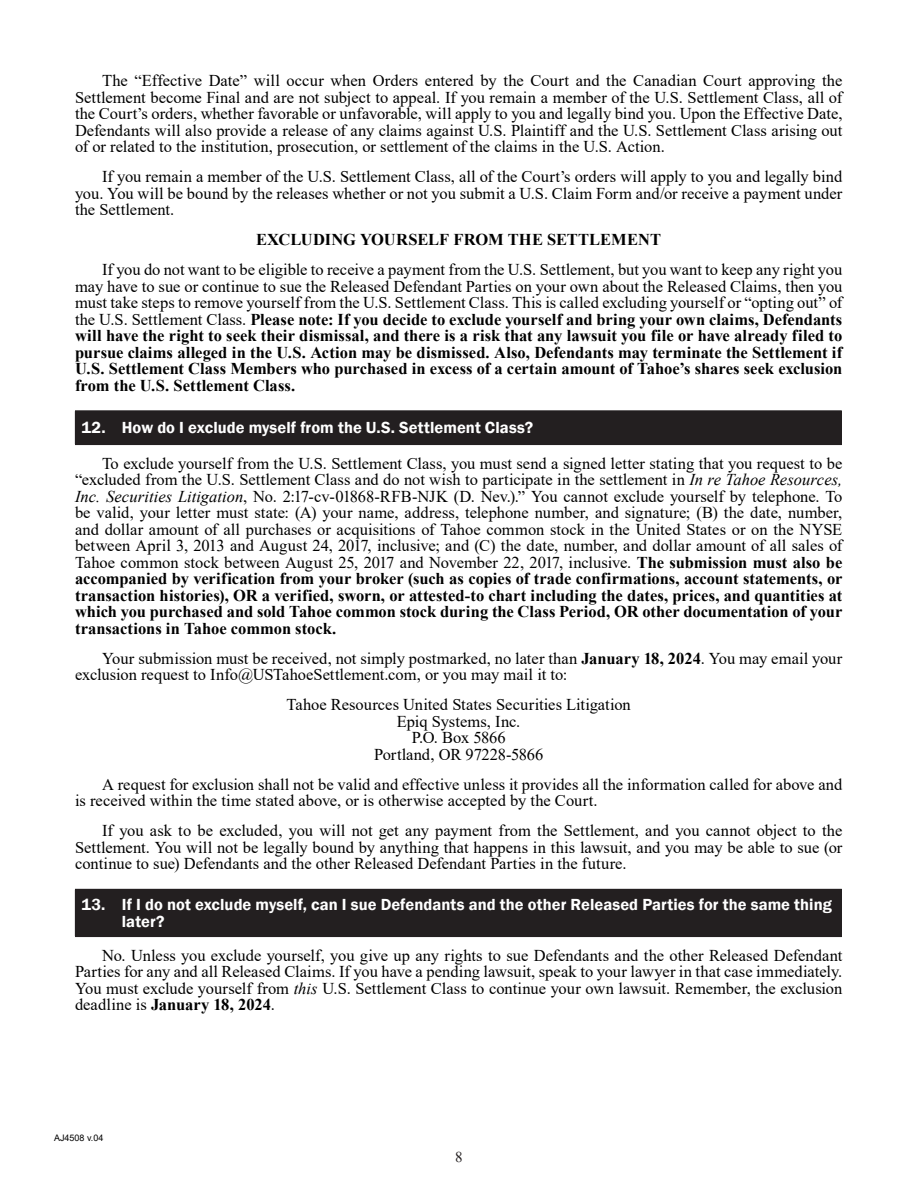
<style>
.page{position:relative;width:918px;height:1188px;background:#fff}
.page>*{position:absolute;margin:0;border:0;box-sizing:border-box;transform-origin:0 0}
.Body_Copy{font:16.5px/16.5px "Times New Roman";color:#000;text-align:justify}
.Body_Copy-2{font:700 16.5px/16.5px "Times New Roman";color:#000;text-align:justify}
.t1{font:600 16.5px/16.5px "Franklin Gothic";letter-spacing:.005em;color:#fff}
.t2{font:15px "Times New Roman";color:#231f20}
.t3{font:9px "Arial";color:#000}
.s1{font-weight:400}
.s2{font-style:italic}
.s3{font-weight:700}
</style>
<div class="page">
<div style="left:75px;top:411px;width:766px;height:34px;background:#231f20"></div>
<hr style="left:75px;top:410px;width:767px;height:1px;background:#231f20">
<hr style="left:841px;top:411px;width:1px;height:33px;background:#231f20">
<hr style="left:75px;top:444px;width:767px;height:1px;background:#231f20">
<div style="left:75px;top:889px;width:766px;height:48px;background:#231f20"></div>
<hr style="left:75px;top:889px;width:767px;height:1px;background:#231f20">
<hr style="left:841px;top:890px;width:1px;height:46px;background:#231f20">
<hr style="left:75px;top:936px;width:767px;height:1px;background:#231f20">
<p class="Body_Copy" style="left:75px;top:72px;width:769px;text-indent:27px">The “Effective Date” will occur when Orders entered by the Court and the Canadian Court approving the Settlement become Final and are not subject to appeal. If you remain a member of the U.S. Settlement Class, all of the Court’s orders, whether favorable or unfavorable, will apply to you and legally bind you. Upon the Effective Date, Defendants will also provide a release of any claims against U.S. Plaintiff and the U.S. Settlement Class arising out of or related to the institution, prosecution, or settlement of the claims in the U.S. Action.</p>
<p class="Body_Copy" style="left:75px;top:168px;width:769px;text-indent:27px">If you remain a member of the U.S. Settlement Class, all of the Court’s orders will apply to you and legally bind you. You will be bound by the releases whether or not you submit a U.S. Claim Form and/or receive a payment under the Settlement.</p>
<p class="Body_Copy-2" style="left:256px;top:231px;width:407px">EXCLUDING YOURSELF FROM THE SETTLEMENT</p>
<p class="Body_Copy-2" style="left:75px;top:261px;width:769px;text-indent:27px"><span class="s1">If you do not want to be eligible to receive a payment from the U.S. Settlement, but you want to keep any right you may have to sue or continue to sue the Released Defendant Parties on your own about the Released Claims, then you must take steps to remove yourself from the U.S. Settlement Class. This is called excluding yourself or “opting out” of the U.S. Settlement Class.</span> Please note: If you decide to exclude yourself and bring your own claims, Defendants will have the right to seek their dismissal, and there is a risk that any lawsuit you file or have already filed to pursue claims alleged in the U.S. Action may be dismissed. Also, Defendants may terminate the Settlement if U.S. Settlement Class Members who purchased in excess of a certain amount of Tahoe’s shares seek exclusion from the U.S. Settlement Class.</p>
<p class="t1" style="left:81px;top:420px;width:453px">12. How do I exclude myself from the U.S. Settlement Class?</p>
<p class="Body_Copy" style="left:75px;top:455px;width:769px;text-indent:27px">To exclude yourself from the U.S. Settlement Class, you must send a signed letter stating that you request to be “excluded from the U.S. Settlement Class and do not wish to participate in the settlement in <span class="s2">In re Tahoe Resources, Inc. Securities Litigation</span>, No. 2:17-cv-01868-RFB-NJK (D. Nev.).” You cannot exclude yourself by telephone. To be valid, your letter must state: (A) your name, address, telephone number, and signature; (B) the date, number, and dollar amount of all purchases or acquisitions of Tahoe common stock in the United States or on the NYSE between April 3, 2013 and August 24, 2017, inclusive; and (C) the date, number, and dollar amount of all sales of Tahoe common stock between August 25, 2017 and November 22, 2017, inclusive. <span class="s3">The submission must also be accompanied by verification from your broker (such as copies of trade confirmations, account statements, or transaction histories), OR a verified, sworn, or attested-to chart including the dates, prices, and quantities at which you purchased and sold Tahoe common stock during the Class Period, OR other documentation of your transactions in Tahoe common stock.</span></p>
<p class="Body_Copy" style="left:75px;top:650px;width:769px;text-indent:27px">Your submission must be received, not simply postmarked, no later than <span class="s3">January 18, 2024</span>. You may email your exclusion request to Info@USTahoeSettlement.com, or you may mail it to:</p>
<p class="Body_Copy" style="left:287px;top:696px;width:346px">Tahoe Resources United States Securities Litigation</p>
<p class="Body_Copy" style="left:397px;top:713px;width:125px">Epiq Systems, Inc.</p>
<p class="Body_Copy" style="left:412px;top:729px;width:95px">P.O. Box 5866</p>
<p class="Body_Copy" style="left:374px;top:746px;width:171px">Portland, OR 97228-5866</p>
<p class="Body_Copy" style="left:75px;top:776px;width:769px;text-indent:27px">A request for exclusion shall not be valid and effective unless it provides all the information called for above and is received within the time stated above, or is otherwise accepted by the Court.</p>
<p class="Body_Copy" style="left:75px;top:822px;width:769px;text-indent:27px">If you ask to be excluded, you will not get any payment from the Settlement, and you cannot object to the Settlement. You will not be legally bound by anything that happens in this lawsuit, and you may be able to sue (or continue to sue) Defendants and the other Released Defendant Parties in the future.</p>
<p class="t1" style="left:122px;top:897px;width:712px;text-indent:-40px">13. If I do not exclude myself, can I sue Defendants and the other Released Parties for the same thing later?</p>
<p class="Body_Copy" style="left:75px;top:947px;width:769px;text-indent:27px">No. Unless you exclude yourself, you give up any rights to sue Defendants and the other Released Defendant Parties for any and all Released Claims. If you have a pending lawsuit, speak to your lawyer in that case immediately.<br>You must exclude yourself from <span class="s2">this</span> U.S. Settlement Class to continue your own lawsuit. Remember, the exclusion deadline is <span class="s3">January 18, 2024</span>.</p>
<p class="t3" style="left:54px;top:1131px;width:51px">AJ4508 v.04</p>
<p class="t2" style="left:455px;top:1146px;width:9px">8</p>
</div>
